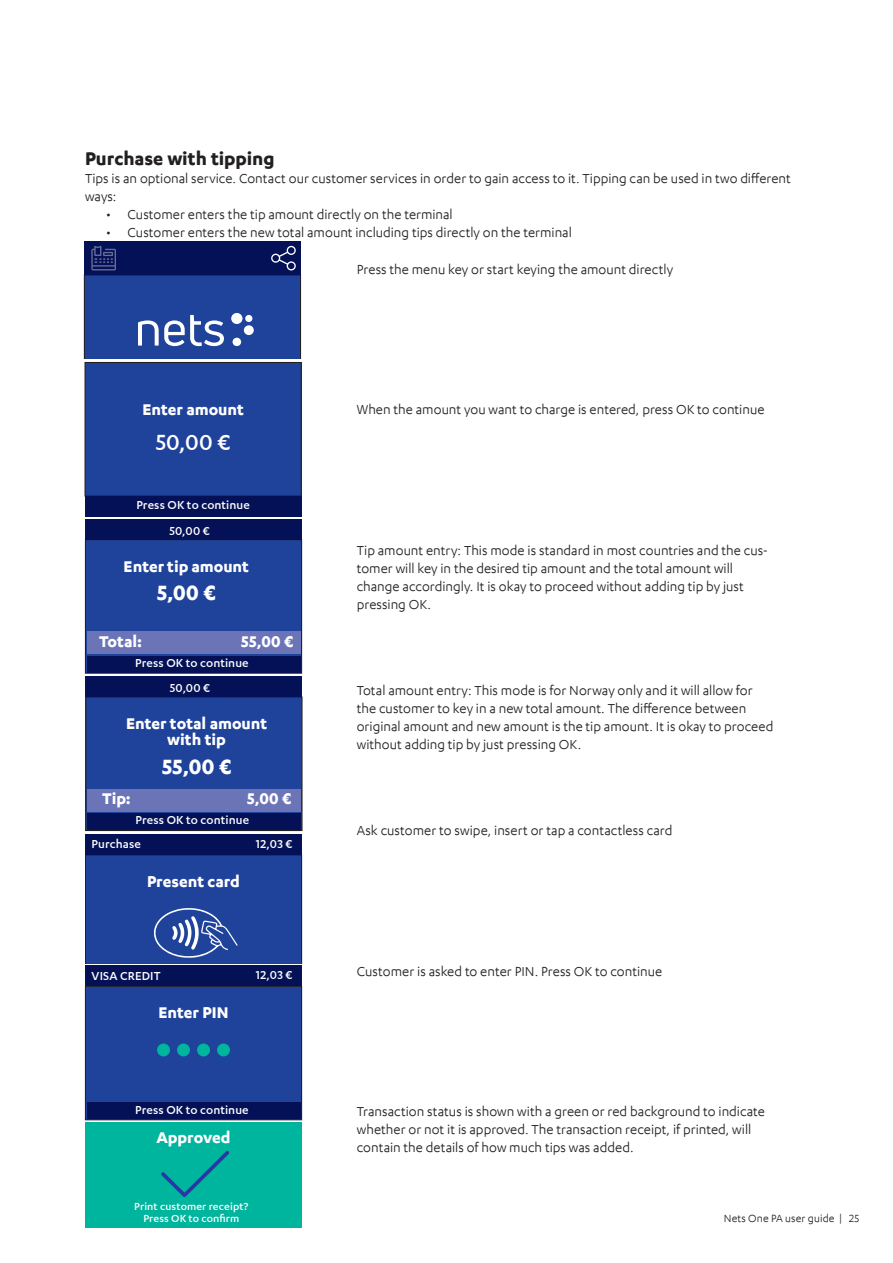
<style>
.page{position:relative;width:893px;height:1263px;background:#fff}
.page>*{position:absolute;margin:0;border:0;box-sizing:border-box;transform-origin:0 0}
.Text_in_circle_24_26{font:500 25.5px "Karbon App";color:#fff}
.Text_in_circle_24_26-2{font:700 24px "Karbon App";color:#fff}
.Subheading_Bold_14_1{font:700 21px "Karbon App";letter-spacing:-.005em;color:#231f20}
.Text_in_circle_24_26-3{font:700 18px "Karbon App";color:#fff}
.Body_Book_10_12_-_Bl{font:15px/18px "Karbon App";color:#231f20}
.Text_in_circle_24_26-4{font:500 13.5px "Karbon App";letter-spacing:.005em;color:#fff}
.Text_in_circle_24_26-5{font:500 12px "Karbon App";letter-spacing:.01em;color:#fff}
.t1{font:12px "Karbon App";letter-spacing:.015em;color:#231f20}
</style>
<div class="page">
<div style="left:85px;top:362px;width:216px;height:134px;background:#1f439b"></div>
<div style="left:85px;top:362px;width:217px;height:134px;border:1px solid #231f20"></div>
<div style="left:85px;top:496px;width:217px;height:21px;background:#041156"></div>
<div style="left:85px;top:1122px;width:217px;height:105px;background:#00b59d"></div>
<svg style="left:161px;top:1151px;width:69px;height:46px"></svg>
<div style="left:84px;top:242px;width:217px;height:33px;background:#041156"></div>
<svg style="left:84px;top:246px;width:217px;height:113px"></svg>
<div style="left:231px;top:313px;width:11px;height:11px;background:#fff;border-radius:50%"></div>
<div style="left:245px;top:315px;width:7px;height:7px;background:#fff;border-radius:50%"></div>
<div style="left:244px;top:325px;width:10px;height:10px;background:#fff;border-radius:50%"></div>
<div style="left:233px;top:338px;width:8px;height:8px;background:#fff;border-radius:50%"></div>
<div style="left:85px;top:986px;width:217px;height:134px;background:#1f439b"></div>
<div style="left:85px;top:986px;width:217px;height:134px;border:1px solid #231f20"></div>
<div style="left:85px;top:965px;width:217px;height:21px;background:#041156"></div>
<div style="left:87px;top:1102px;width:213px;height:17px;background:#041156"></div>
<div style="left:159px;top:1045px;width:9px;height:10px;background:#00b59d;border-radius:50%"></div>
<div style="left:157px;top:1043px;width:13px;height:13px;border:3px solid #00b59d;border-radius:50%"></div>
<div style="left:179px;top:1045px;width:9px;height:10px;background:#00b59d;border-radius:50%"></div>
<div style="left:177px;top:1043px;width:13px;height:13px;border:3px solid #00b59d;border-radius:50%"></div>
<div style="left:199px;top:1045px;width:9px;height:10px;background:#00b59d;border-radius:50%"></div>
<div style="left:197px;top:1043px;width:13px;height:13px;border:3px solid #00b59d;border-radius:50%"></div>
<div style="left:219px;top:1045px;width:9px;height:10px;background:#00b59d;border-radius:50%"></div>
<div style="left:217px;top:1043px;width:13px;height:13px;border:3px solid #00b59d;border-radius:50%"></div>
<div style="left:85px;top:540px;width:217px;height:133px;background:#1f439b"></div>
<div style="left:85px;top:539px;width:217px;height:135px;border:1px solid #231f20"></div>
<div style="left:85px;top:519px;width:217px;height:20px;background:#041156"></div>
<div style="left:87px;top:655px;width:213px;height:17px;background:#041156"></div>
<div style="left:87px;top:631px;width:213px;height:23px;background:#6c74b8"></div>
<div style="left:86px;top:697px;width:216px;height:133px;background:#1f439b"></div>
<div style="left:85px;top:697px;width:217px;height:134px;border:1px solid #231f20"></div>
<div style="left:85px;top:676px;width:217px;height:21px;background:#041156"></div>
<div style="left:87px;top:813px;width:214px;height:17px;background:#041156"></div>
<div style="left:87px;top:789px;width:214px;height:22px;background:#6c74b8"></div>
<div style="left:85px;top:834px;width:217px;height:21px;background:#041156"></div>
<div style="left:85px;top:855px;width:217px;height:108px;background:#1f439b"></div>
<p class="Subheading_Bold_14_1" style="left:85px;top:147px;width:191px">Purchase with tipping</p>
<p class="Body_Book_10_12_-_Bl" style="left:85px;top:169px;width:707px">Tips is an optional service. Contact our customer services in order to gain access to it. Tipping can be used in two different ways:</p>
<p class="Body_Book_10_12_-_Bl" style="left:106px;top:205px;width:348px">• Customer enters the tip amount directly on the terminal</p>
<p class="Body_Book_10_12_-_Bl" style="left:106px;top:223px;width:467px">• Customer enters the new total amount including tips directly on the terminal</p>
<p class="Body_Book_10_12_-_Bl" style="left:357px;top:260px;width:318px">Press the menu key or start keying the amount directly</p>
<p class="Text_in_circle_24_26-3" style="left:142px;top:399px;width:103px">Enter amount</p>
<p class="Text_in_circle_24_26" style="left:156px;top:428px;width:76px">50,00 €</p>
<p class="Text_in_circle_24_26-4" style="left:136px;top:497px;width:115px">Press OK to continue</p>
<p class="Text_in_circle_24_26-4" style="left:169px;top:523px;width:42px">50,00 €</p>
<p class="Text_in_circle_24_26-3" style="left:124px;top:556px;width:127px">Enter tip amount</p>
<p class="Text_in_circle_24_26-2" style="left:157px;top:579px;width:60px">5,00 €</p>
<p class="Text_in_circle_24_26-3" style="left:99px;top:631px;width:44px">Total:</p>
<p class="Text_in_circle_24_26-3" style="left:241px;top:631px;width:53px">55,00 €</p>
<p class="Text_in_circle_24_26-4" style="left:135px;top:655px;width:115px">Press OK to continue</p>
<p class="Text_in_circle_24_26-4" style="left:170px;top:680px;width:42px">50,00 €</p>
<p class="Text_in_circle_24_26-3" style="left:126px;top:713px;width:143px">Enter total amount</p>
<p class="Text_in_circle_24_26-3" style="left:167px;top:730px;width:60px">with tip</p>
<p class="Text_in_circle_24_26-2" style="left:162px;top:753px;width:71px">55,00 €</p>
<p class="Text_in_circle_24_26-3" style="left:102px;top:789px;width:30px">Tip:</p>
<p class="Text_in_circle_24_26-3" style="left:247px;top:789px;width:46px">5,00 €</p>
<p class="Text_in_circle_24_26-4" style="left:136px;top:812px;width:115px">Press OK to continue</p>
<p class="Text_in_circle_24_26-4" style="left:92px;top:837px;width:51px">Purchase</p>
<p class="Text_in_circle_24_26-4" style="left:256px;top:836px;width:38px">12,03 €</p>
<p class="Text_in_circle_24_26-3" style="left:147px;top:871px;width:95px">Present card</p>
<p class="Text_in_circle_24_26-4" style="left:92px;top:968px;width:70px">VISA CREDIT</p>
<p class="Text_in_circle_24_26-4" style="left:256px;top:967px;width:38px">12,03 €</p>
<p class="Text_in_circle_24_26-3" style="left:158px;top:1002px;width:72px">Enter PIN</p>
<p class="Text_in_circle_24_26-4" style="left:135px;top:1102px;width:115px">Press OK to continue</p>
<p class="Text_in_circle_24_26-3" style="left:156px;top:1127px;width:76px">Approved</p>
<p class="Text_in_circle_24_26-5" style="left:134px;top:1199px;width:116px">Print customer receipt?</p>
<p class="Text_in_circle_24_26-5" style="left:143px;top:1211px;width:97px">Press OK to confirm</p>
<p class="Body_Book_10_12_-_Bl" style="left:357px;top:400px;width:409px">When the amount you want to charge is entered, press OK to continue</p>
<p class="Body_Book_10_12_-_Bl" style="left:357px;top:541px;width:413px">Tip amount entry: This mode is standard in most countries and the cus&shy;tomer will key in the desired tip amount and the total amount will change accordingly. It is okay to proceed without adding tip by just pressing OK.</p>
<p class="Body_Book_10_12_-_Bl" style="left:357px;top:681px;width:418px">Total amount entry: This mode is for Norway only and it will allow for the customer to key in a new total amount. The difference between original amount and new amount is the tip amount. It is okay to proceed without adding tip by just pressing OK.</p>
<p class="Body_Book_10_12_-_Bl" style="left:357px;top:821px;width:317px">Ask customer to swipe, insert or tap a contactless card</p>
<p class="Body_Book_10_12_-_Bl" style="left:357px;top:962px;width:307px">Customer is asked to enter PIN. Press OK to continue</p>
<p class="Body_Book_10_12_-_Bl" style="left:357px;top:1102px;width:410px">Transaction status is shown with a green or red background to indicate whether or not it is approved. The transaction receipt, if printed, will contain the details of how much tips was added.</p>
<p class="t1" style="left:724px;top:1212px;width:137px">Nets One PA user guide | 25</p>
</div>
